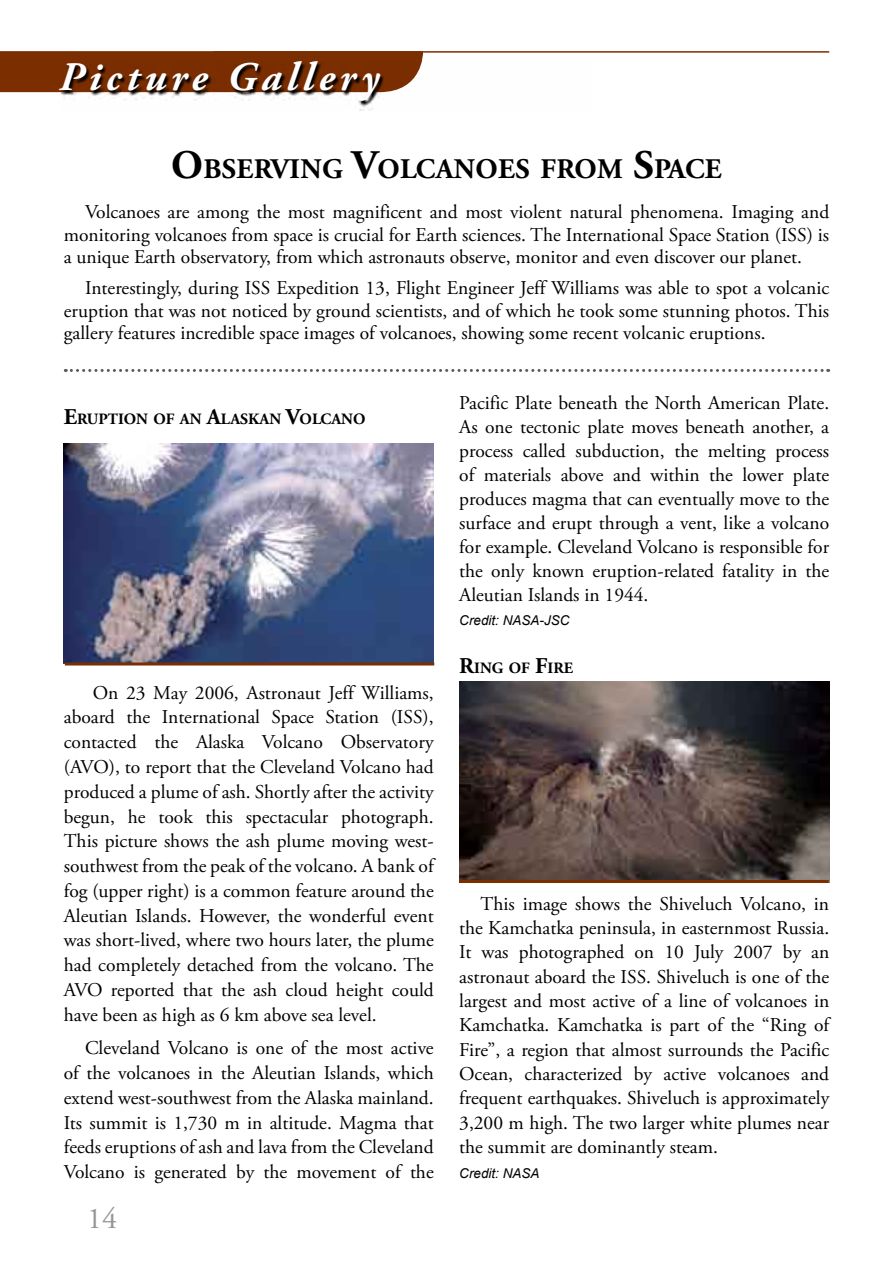
<style>
.page{position:relative;width:893px;height:1263px;background:#fff}
.page>*{position:absolute;margin:0;border:0;box-sizing:border-box;transform-origin:0 0}
.t1{font:italic 700 40.5px "Adobe Garamond Pro";letter-spacing:.12em;color:#fff}
.t2{font:30px "Adobe Garamond Pro";color:#939598}
.t3{font:700 28.35px "Adobe Garamond Pro";letter-spacing:.015em;color:#000}
.t4{font:19.5px/24.8px "Adobe Garamond Pro";color:#000;text-align:justify}
.t5{font:700 15.75px "Adobe Garamond Pro";color:#000}
.t6{font:italic 13.5px "Arial";color:#000}
.s1{font-size:40.5px}
.s2{font-size:22.5px}
</style>
<div class="page">
<hr style="left:214px;top:51px;width:615px;height:2px;background:#7b2e00">
<div style="left:0;top:51px;width:423px;height:41px;background:#7b2e00"></div>
<svg style="left:60px;top:62px;width:363px;height:49px"></svg>
<img style="left:64px;top:443px;width:370px;height:220px">
<svg style="left:65px;top:369px;width:764px;height:3px"></svg>
<img style="left:459px;top:681px;width:370px;height:199px">
<hr style="left:65px;top:662px;width:369px;height:3px;background:#7b2e00">
<hr style="left:459px;top:880px;width:370px;height:3px;background:#7b2e00">
<h1 class="t1" style="left:59px;top:54px;width:321px">Picture Gallery</h1>
<h3 class="t3" style="left:171px;top:153px;width:552px"><span class="s1">O</span>BSERVING <span class="s1">V</span>OLCANOES FROM <span class="s1">S</span>PACE</h3>
<p class="t4" style="left:64px;top:201px;width:767px;line-height:22.5px;text-indent:21px">Volcanoes are among the most magnificent and most violent natural phenomena. Imaging and monitoring volcanoes from space is crucial for Earth sciences. The International Space Station (ISS) is a unique Earth observatory, from which astronauts observe, monitor and even discover our planet.</p>
<p class="t4" style="left:64px;top:277px;width:767px;line-height:22.5px;text-indent:21px">Interestingly, during ISS Expedition 13, Flight Engineer Jeff Williams was able to spot a volcanic eruption that was not noticed by ground scientists, and of which he took some stunning photos. This gallery features incredible space images of volcanoes, showing some recent volcanic eruptions.</p>
<p class="t5" style="left:64px;top:410px;width:303px"><span class="s2">E</span>RUPTION OF AN <span class="s2">A</span>LASKAN <span class="s2">V</span>OLCANO</p>
<p class="t4" style="left:64px;top:681px;width:371px;text-indent:29px">On 23 May 2006, Astronaut Jeff Williams, aboard the International Space Station (ISS), contacted the Alaska Volcano Observatory (AVO), to report that the Cleveland Volcano had produced a plume of ash. Shortly after the activity begun, he took this spectacular photograph.<br>This picture shows the ash plume moving west&shy;southwest from the peak of the volcano. A bank of fog (upper right) is a common feature around the Aleutian Islands. However, the wonderful event was short-lived, where two hours later, the plume had completely detached from the volcano. The AVO reported that the ash cloud height could have been as high as 6 km above sea level.</p>
<p class="t4" style="left:64px;top:1036px;width:371px;text-indent:21px">Cleveland Volcano is one of the most active of the volcanoes in the Aleutian Islands, which extend west-southwest from the Alaska mainland.<br>Its summit is 1,730 m in altitude. Magma that feeds eruptions of ash and lava from the Cleveland Volcano is generated by the movement of the</p>
<h2 class="t2" style="left:87px;top:1200px;width:31px">14</h2>
<p class="t4" style="left:459px;top:391px;width:371px;line-height:24px">Pacific Plate beneath the North American Plate.<br>As one tectonic plate moves beneath another, a process called subduction, the melting process of materials above and within the lower plate produces magma that can eventually move to the surface and erupt through a vent, like a volcano for example. Cleveland Volcano is responsible for the only known eruption-related fatality in the Aleutian Islands in 1944.</p>
<p class="t6" style="left:459px;top:612px;width:112px">Credit: NASA-JSC</p>
<p class="t5" style="left:459px;top:659px;width:115px"><span class="s2">R</span>ING OF <span class="s2">F</span>IRE</p>
<p class="t4" style="left:459px;top:892px;width:371px;line-height:24.3px;text-indent:21px">This image shows the Shiveluch Volcano, in the Kamchatka peninsula, in easternmost Russia.<br>It was photographed on 10 July 2007 by an astronaut aboard the ISS. Shiveluch is one of the largest and most active of a line of volcanoes in Kamchatka. Kamchatka is part of the “Ring of Fire”, a region that almost surrounds the Pacific Ocean, characterized by active volcanoes and frequent earthquakes. Shiveluch is approximately 3,200 m high. The two larger white plumes near the summit are dominantly steam.</p>
<p class="t6" style="left:459px;top:1164px;width:82px">Credit: NASA</p>
</div>
